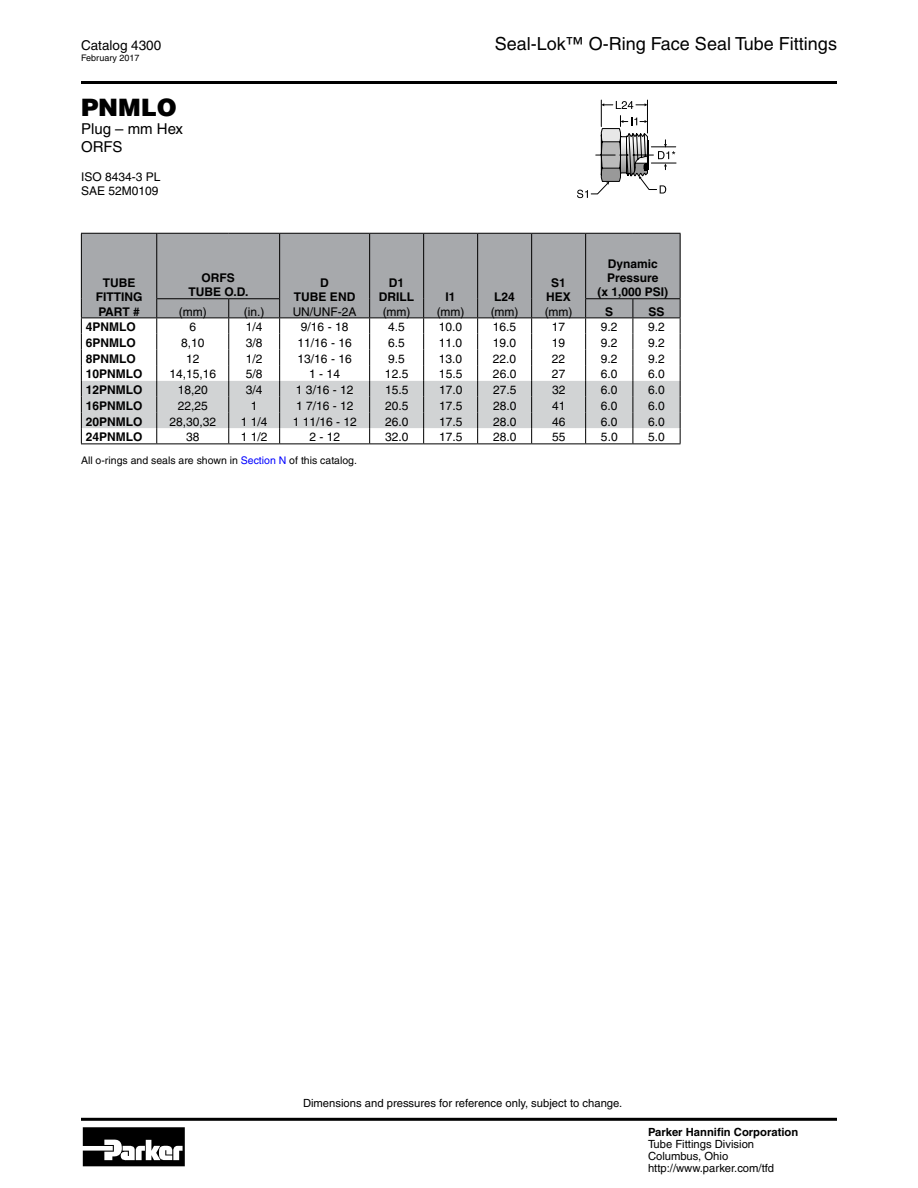
<style>
.page{position:relative;width:918px;height:1188px;background:#fff}
.page>*{position:absolute;margin:0;border:0;box-sizing:border-box;transform-origin:0 0}
.t1{font:900 24px "Helvetica LT Std";color:#000}
.t2{font:18px "Helvetica";color:#000}
.t3{font:15px/18px "Helvetica";color:#000}
.t4{font:13.5px "Helvetica";color:#000}
.t5{font:12px/14.4px "Helvetica";color:#000}
.t6{font:700 12px/14.4px "Helvetica";color:#000;text-align:center}
.t7{font:11.25px/12px "Helvetica";color:#000}
.t8{font:700 11.25px "Helvetica";color:#000}
.t9{font:10.5px "Helvetica";color:#000}
.t10{font:9px "Helvetica";color:#000}
.s1{color:#00f}
</style>
<div class="page">
<hr style="left:81px;top:1118px;width:756px;height:3px;background:#000">
<hr style="left:81px;top:81px;width:756px;height:3px;background:#000">
<svg style="left:83px;top:1127px;width:102px;height:39px"></svg>
<svg style="left:577px;top:99px;width:100px;height:99px"></svg>
<div style="left:82px;top:234px;width:598px;height:65px;background:#a7a9ac"></div>
<hr style="left:81px;top:444px;width:76px;height:1px;background:#000">
<hr style="left:157px;top:444px;width:72px;height:1px;background:#000">
<hr style="left:229px;top:444px;width:51px;height:1px;background:#000">
<hr style="left:280px;top:444px;width:90px;height:1px;background:#000">
<hr style="left:370px;top:444px;width:54px;height:1px;background:#000">
<hr style="left:424px;top:444px;width:54px;height:1px;background:#000">
<hr style="left:478px;top:444px;width:54px;height:1px;background:#000">
<hr style="left:532px;top:444px;width:54px;height:1px;background:#000">
<hr style="left:586px;top:444px;width:47px;height:1px;background:#000">
<hr style="left:633px;top:444px;width:48px;height:1px;background:#000">
<hr style="left:81px;top:233px;width:76px;height:1px;background:#000">
<hr style="left:81px;top:234px;width:1px;height:65px;background:#000">
<hr style="left:156px;top:234px;width:1px;height:65px;background:#000">
<hr style="left:279px;top:233px;width:91px;height:1px;background:#000">
<hr style="left:279px;top:234px;width:1px;height:65px;background:#000">
<hr style="left:370px;top:233px;width:54px;height:1px;background:#000">
<hr style="left:369px;top:234px;width:1px;height:65px;background:#000">
<hr style="left:424px;top:233px;width:54px;height:1px;background:#000">
<hr style="left:423px;top:234px;width:1px;height:65px;background:#000">
<hr style="left:478px;top:233px;width:54px;height:1px;background:#000">
<hr style="left:477px;top:234px;width:1px;height:65px;background:#000">
<hr style="left:532px;top:233px;width:54px;height:1px;background:#000">
<hr style="left:531px;top:234px;width:1px;height:65px;background:#000">
<hr style="left:586px;top:233px;width:47px;height:1px;background:#000">
<hr style="left:585px;top:234px;width:1px;height:64px;background:#000">
<hr style="left:633px;top:233px;width:48px;height:1px;background:#000">
<hr style="left:680px;top:234px;width:1px;height:64px;background:#000">
<hr style="left:585px;top:298px;width:48px;height:1px;background:#000">
<hr style="left:633px;top:298px;width:48px;height:1px;background:#000">
<svg style="left:81px;top:299px;width:600px;height:145px"></svg>
<hr style="left:81px;top:318px;width:76px;height:1px;background:#000">
<hr style="left:157px;top:318px;width:72px;height:1px;background:#000">
<hr style="left:229px;top:318px;width:51px;height:1px;background:#000">
<hr style="left:280px;top:318px;width:90px;height:1px;background:#000">
<hr style="left:370px;top:318px;width:54px;height:1px;background:#000">
<hr style="left:424px;top:318px;width:54px;height:1px;background:#000">
<hr style="left:478px;top:318px;width:54px;height:1px;background:#000">
<hr style="left:532px;top:318px;width:54px;height:1px;background:#000">
<hr style="left:586px;top:318px;width:47px;height:1px;background:#000">
<hr style="left:633px;top:318px;width:48px;height:1px;background:#000">
<hr style="left:157px;top:233px;width:72px;height:1px;background:#000">
<hr style="left:229px;top:233px;width:50px;height:1px;background:#000">
<hr style="left:157px;top:298px;width:72px;height:1px;background:#000">
<hr style="left:229px;top:298px;width:50px;height:1px;background:#000">
<p class="t4" style="left:81px;top:38px;width:82px">Catalog 4300</p>
<p class="t10" style="left:81px;top:53px;width:60px">February 2017</p>
<h1 class="t1" style="left:81px;top:92px;width:97px">PNMLO</h1>
<p class="t3" style="left:81px;top:120px;width:104px">Plug – mm Hex<br>ORFS</p>
<p class="t5" style="left:81px;top:170px;width:81px">ISO 8434-3 PL<br>SAE 52M0109</p>
<h2 class="t2" style="left:495px;top:33px;width:344px">Seal-Lok™ O-Ring Face Seal Tube Fittings</h2>
<p class="t6" style="left:598px;top:256px;width:72px">Dynamic<br>Pressure<br>(x 1,000 PSI)</p>
<p class="t6" style="left:96px;top:275px;width:48px">TUBE<br>FITTING<br>PART #</p>
<p class="t6" style="left:189px;top:270px;width:61px">ORFS<br>TUBE O.D.</p>
<p class="t6" style="left:294px;top:275px;width:63px">D<br>TUBE END</p>
<p class="t6" style="left:546px;top:275px;width:26px">S1<br>HEX</p>
<p class="t5" style="left:545px;top:304px;width:29px">(mm)</p>
<p class="t6" style="left:379px;top:275px;width:37px">D1<br>DRILL</p>
<p class="t5" style="left:383px;top:304px;width:29px">(mm)</p>
<p class="t6" style="left:446px;top:289px;width:12px">I1</p>
<p class="t5" style="left:437px;top:304px;width:29px">(mm)</p>
<p class="t6" style="left:494px;top:289px;width:22px">L24</p>
<p class="t5" style="left:491px;top:304px;width:29px">(mm)</p>
<p class="t5" style="left:179px;top:304px;width:29px">(mm)</p>
<p class="t5" style="left:244px;top:304px;width:22px">(in.)</p>
<p class="t6" style="left:605px;top:304px;width:10px">S</p>
<p class="t6" style="left:649px;top:304px;width:18px">SS</p>
<p class="t5" style="left:293px;top:304px;width:65px">UN/UNF-2A</p>
<p class="t6" style="left:86px;top:320px;width:52px">4PNMLO</p>
<p class="t5" style="left:189px;top:320px;width:8px">6</p>
<p class="t5" style="left:246px;top:320px;width:18px">1/4</p>
<p class="t5" style="left:301px;top:320px;width:49px">9/16 - 18</p>
<p class="t5" style="left:388px;top:320px;width:18px">4.5</p>
<p class="t5" style="left:439px;top:320px;width:25px">10.0</p>
<p class="t5" style="left:493px;top:320px;width:25px">16.5</p>
<p class="t5" style="left:552px;top:320px;width:15px">17</p>
<p class="t5" style="left:601px;top:320px;width:18px">9.2</p>
<p class="t5" style="left:648px;top:320px;width:18px">9.2</p>
<p class="t6" style="left:86px;top:335px;width:52px">6PNMLO</p>
<p class="t5" style="left:181px;top:336px;width:25px">8,10</p>
<p class="t5" style="left:246px;top:336px;width:18px">3/8</p>
<p class="t5" style="left:298px;top:336px;width:56px">11/16 - 16</p>
<p class="t5" style="left:388px;top:336px;width:18px">6.5</p>
<p class="t5" style="left:439px;top:336px;width:25px">11.0</p>
<p class="t5" style="left:493px;top:336px;width:25px">19.0</p>
<p class="t5" style="left:552px;top:336px;width:15px">19</p>
<p class="t5" style="left:601px;top:336px;width:18px">9.2</p>
<p class="t5" style="left:648px;top:336px;width:18px">9.2</p>
<p class="t6" style="left:86px;top:351px;width:52px">8PNMLO</p>
<p class="t5" style="left:186px;top:351px;width:15px">12</p>
<p class="t5" style="left:246px;top:351px;width:18px">1/2</p>
<p class="t5" style="left:298px;top:351px;width:56px">13/16 - 16</p>
<p class="t5" style="left:388px;top:351px;width:18px">9.5</p>
<p class="t5" style="left:439px;top:351px;width:25px">13.0</p>
<p class="t5" style="left:493px;top:351px;width:25px">22.0</p>
<p class="t5" style="left:552px;top:351px;width:15px">22</p>
<p class="t5" style="left:601px;top:351px;width:18px">9.2</p>
<p class="t5" style="left:648px;top:351px;width:18px">9.2</p>
<p class="t6" style="left:86px;top:367px;width:58px">10PNMLO</p>
<p class="t5" style="left:169px;top:367px;width:48px">14,15,16</p>
<p class="t5" style="left:246px;top:367px;width:18px">5/8</p>
<p class="t5" style="left:309px;top:367px;width:32px">1 - 14</p>
<p class="t5" style="left:385px;top:367px;width:25px">12.5</p>
<p class="t5" style="left:439px;top:367px;width:25px">15.5</p>
<p class="t5" style="left:493px;top:367px;width:25px">26.0</p>
<p class="t5" style="left:552px;top:367px;width:15px">27</p>
<p class="t5" style="left:601px;top:367px;width:18px">6.0</p>
<p class="t5" style="left:648px;top:367px;width:18px">6.0</p>
<p class="t6" style="left:86px;top:383px;width:58px">12PNMLO</p>
<p class="t5" style="left:178px;top:383px;width:32px">18,20</p>
<p class="t5" style="left:246px;top:383px;width:18px">3/4</p>
<p class="t5" style="left:296px;top:383px;width:59px">1 3/16 - 12</p>
<p class="t5" style="left:385px;top:383px;width:25px">15.5</p>
<p class="t5" style="left:439px;top:383px;width:25px">17.0</p>
<p class="t5" style="left:493px;top:383px;width:25px">27.5</p>
<p class="t5" style="left:552px;top:383px;width:15px">32</p>
<p class="t5" style="left:601px;top:383px;width:18px">6.0</p>
<p class="t5" style="left:648px;top:383px;width:18px">6.0</p>
<p class="t6" style="left:86px;top:398px;width:58px">16PNMLO</p>
<p class="t5" style="left:178px;top:399px;width:32px">22,25</p>
<p class="t5" style="left:251px;top:399px;width:8px">1</p>
<p class="t5" style="left:296px;top:399px;width:59px">1 7/16 - 12</p>
<p class="t5" style="left:385px;top:399px;width:25px">20.5</p>
<p class="t5" style="left:439px;top:399px;width:25px">17.5</p>
<p class="t5" style="left:493px;top:399px;width:25px">28.0</p>
<p class="t5" style="left:552px;top:399px;width:15px">41</p>
<p class="t5" style="left:601px;top:399px;width:18px">6.0</p>
<p class="t5" style="left:648px;top:399px;width:18px">6.0</p>
<p class="t6" style="left:86px;top:414px;width:58px">20PNMLO</p>
<p class="t5" style="left:169px;top:414px;width:48px">28,30,32</p>
<p class="t5" style="left:241px;top:414px;width:28px">1 1/4</p>
<p class="t5" style="left:293px;top:414px;width:66px">1 11/16 - 12</p>
<p class="t5" style="left:385px;top:414px;width:25px">26.0</p>
<p class="t5" style="left:439px;top:414px;width:25px">17.5</p>
<p class="t5" style="left:493px;top:414px;width:25px">28.0</p>
<p class="t5" style="left:552px;top:414px;width:15px">46</p>
<p class="t5" style="left:601px;top:414px;width:18px">6.0</p>
<p class="t5" style="left:648px;top:414px;width:18px">6.0</p>
<p class="t6" style="left:86px;top:430px;width:58px">24PNMLO</p>
<p class="t5" style="left:186px;top:430px;width:15px">38</p>
<p class="t5" style="left:241px;top:430px;width:28px">1 1/2</p>
<p class="t5" style="left:309px;top:430px;width:32px">2 - 12</p>
<p class="t5" style="left:385px;top:430px;width:25px">32.0</p>
<p class="t5" style="left:439px;top:430px;width:25px">17.5</p>
<p class="t5" style="left:493px;top:430px;width:25px">28.0</p>
<p class="t5" style="left:552px;top:430px;width:15px">55</p>
<p class="t5" style="left:601px;top:430px;width:18px">5.0</p>
<p class="t5" style="left:648px;top:430px;width:18px">5.0</p>
<p class="t9" style="left:81px;top:454px;width:278px">All o-rings and seals are shown in <span class="s1">Section N</span> of this catalog.</p>
<p class="t7" style="left:303px;top:1097px;width:321px">Dimensions and pressures for reference only, subject to change.</p>
<p class="t8" style="left:648px;top:1125px;width:152px">Parker Hannifin Corporation</p>
<p class="t7" style="left:648px;top:1138px;width:128px">Tube Fittings Division<br>Columbus, Ohio http://www.parker.com/tfd</p>
</div>
